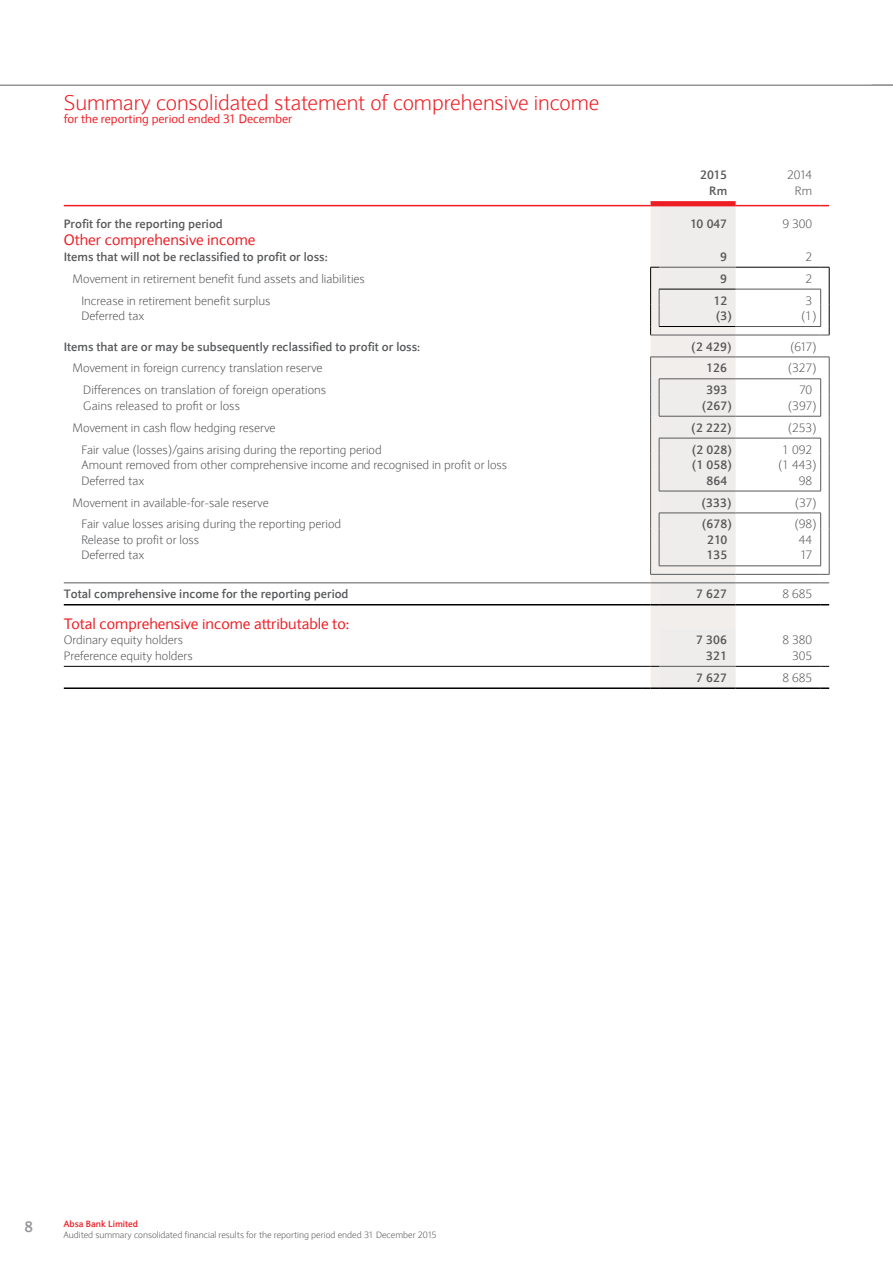
<style>
.page{position:relative;width:893px;height:1263px;background:#fff}
.page>*{position:absolute;margin:0;border:0;box-sizing:border-box;transform-origin:0 0}
.t1{font:300 21px "Expert Sans";color:#ed1d24}
.t2{font:15px "Expert Sans";color:#ed1d24}
.t3{font:700 15px "Expert Sans";color:#939598}
.t4{font:300 12px "Expert Sans";color:#58595b}
.t5{font:700 12px "Expert Sans";color:#58595b}
.t6{font:12px "Expert Sans";color:#ed1d24}
.t7{font:300 9px "Expert Sans";color:#58595b}
.t8{font:700 9px "Expert Sans";color:#ed1d24}
</style>
<div class="page">
<hr style="left:0;top:84px;width:893px;height:2px;background:#939598">
<hr style="left:64px;top:205px;width:578px;height:1px;background:#ed1d24">
<hr style="left:736px;top:205px;width:85px;height:1px;background:#ed1d24">
<hr style="left:736px;top:267px;width:85px;height:1px;background:#000">
<hr style="left:736px;top:289px;width:85px;height:1px;background:#58595b">
<hr style="left:736px;top:357px;width:85px;height:1px;background:#58595b">
<hr style="left:736px;top:438px;width:85px;height:1px;background:#58595b">
<hr style="left:736px;top:491px;width:85px;height:1px;background:#58595b">
<hr style="left:736px;top:513px;width:85px;height:1px;background:#58595b">
<hr style="left:736px;top:566px;width:85px;height:1px;background:#58595b">
<hr style="left:736px;top:574px;width:85px;height:1px;background:#58595b">
<hr style="left:736px;top:379px;width:85px;height:1px;background:#58595b">
<hr style="left:736px;top:416px;width:85px;height:1px;background:#58595b">
<hr style="left:64px;top:582px;width:578px;height:1px;background:#58595b">
<hr style="left:736px;top:582px;width:85px;height:1px;background:#58595b">
<hr style="left:64px;top:604px;width:578px;height:1px;background:#000">
<hr style="left:736px;top:604px;width:85px;height:1px;background:#000">
<hr style="left:64px;top:666px;width:578px;height:1px;background:#000">
<hr style="left:736px;top:666px;width:85px;height:1px;background:#000">
<hr style="left:64px;top:687px;width:578px;height:2px;background:#000">
<hr style="left:736px;top:687px;width:85px;height:2px;background:#000">
<svg style="left:821px;top:687px;width:8px;height:2px"></svg>
<svg style="left:642px;top:201px;width:94px;height:488px;background:#eae6e4"></svg>
<hr style="left:659px;top:335px;width:77px;height:1px;background:#58595b">
<hr style="left:736px;top:335px;width:85px;height:1px;background:#58595b">
<svg style="left:820px;top:267px;width:10px;height:69px"></svg>
<hr style="left:736px;top:326px;width:85px;height:1px;background:#58595b">
<hr style="left:659px;top:205px;width:77px;height:1px;background:#ed1d24">
<hr style="left:659px;top:267px;width:77px;height:1px;background:#58595b">
<svg style="left:820px;top:357px;width:10px;height:218px"></svg>
<hr style="left:659px;top:513px;width:77px;height:1px;background:#58595b">
<hr style="left:659px;top:566px;width:77px;height:1px;background:#58595b">
<h1 class="t1" style="left:64px;top:89px;width:537px">Summary consolidated statement of comprehensive income</h1>
<p class="t6" style="left:64px;top:111px;width:230px">for the reporting period ended 31 December</p>
<p class="t5" style="left:700px;top:167px;width:28px">2015</p>
<p class="t4" style="left:787px;top:168px;width:27px">2014</p>
<p class="t5" style="left:709px;top:183px;width:19px">Rm</p>
<p class="t4" style="left:795px;top:183px;width:19px">Rm</p>
<p class="t5" style="left:64px;top:215px;width:161px">Profit for the reporting period</p>
<p class="t5" style="left:690px;top:215px;width:39px">10 047</p>
<p class="t4" style="left:782px;top:216px;width:31px">9 300</p>
<p class="t2" style="left:64px;top:231px;width:193px">Other comprehensive income</p>
<p class="t5" style="left:64px;top:249px;width:265px">Items that will not be reclassified to profit or loss:</p>
<p class="t5" style="left:720px;top:249px;width:8px">9</p>
<p class="t4" style="left:805px;top:249px;width:8px">2</p>
<p class="t4" style="left:73px;top:271px;width:294px">Movement in retirement benefit fund assets and liabilities</p>
<p class="t5" style="left:720px;top:271px;width:8px">9</p>
<p class="t4" style="left:805px;top:271px;width:8px">2</p>
<p class="t4" style="left:81px;top:293px;width:191px">Increase in retirement benefit surplus</p>
<p class="t5" style="left:713px;top:292px;width:15px">12</p>
<p class="t4" style="left:805px;top:293px;width:8px">3</p>
<p class="t4" style="left:81px;top:309px;width:64px">Deferred tax</p>
<p class="t5" style="left:716px;top:308px;width:18px">(3)</p>
<p class="t4" style="left:801px;top:309px;width:17px">(1)</p>
<p class="t5" style="left:64px;top:338px;width:358px">Items that are or may be subsequently reclassified to profit or loss:</p>
<p class="t5" style="left:691px;top:338px;width:42px">(2 429)</p>
<p class="t4" style="left:790px;top:339px;width:28px">(617)</p>
<p class="t4" style="left:73px;top:361px;width:251px">Movement in foreign currency translation reserve</p>
<p class="t5" style="left:706px;top:360px;width:22px">126</p>
<p class="t4" style="left:788px;top:361px;width:30px">(327)</p>
<p class="t4" style="left:83px;top:383px;width:244px">Differences on translation of foreign operations</p>
<p class="t5" style="left:706px;top:382px;width:22px">393</p>
<p class="t4" style="left:799px;top:383px;width:15px">70</p>
<p class="t4" style="left:83px;top:398px;width:158px">Gains released to profit or loss</p>
<p class="t5" style="left:702px;top:398px;width:32px">(267)</p>
<p class="t4" style="left:788px;top:398px;width:30px">(397)</p>
<p class="t4" style="left:73px;top:420px;width:205px">Movement in cash flow hedging reserve</p>
<p class="t5" style="left:691px;top:419px;width:42px">(2 222)</p>
<p class="t4" style="left:788px;top:420px;width:30px">(253)</p>
<p class="t4" style="left:81px;top:442px;width:302px">Fair value (losses)/gains arising during the reporting period</p>
<p class="t5" style="left:692px;top:441px;width:42px">(2 028)</p>
<p class="t4" style="left:782px;top:442px;width:31px">1 092</p>
<p class="t4" style="left:81px;top:458px;width:427px">Amount removed from other comprehensive income and recognised in profit or loss</p>
<p class="t5" style="left:692px;top:457px;width:42px">(1 058)</p>
<p class="t4" style="left:778px;top:458px;width:40px">(1 443)</p>
<p class="t4" style="left:81px;top:473px;width:64px">Deferred tax</p>
<p class="t5" style="left:706px;top:472px;width:22px">864</p>
<p class="t4" style="left:799px;top:473px;width:15px">98</p>
<p class="t4" style="left:73px;top:495px;width:198px">Movement in available-for-sale reserve</p>
<p class="t5" style="left:702px;top:494px;width:32px">(333)</p>
<p class="t4" style="left:795px;top:495px;width:23px">(37)</p>
<p class="t4" style="left:81px;top:517px;width:261px">Fair value losses arising during the reporting period</p>
<p class="t5" style="left:702px;top:516px;width:32px">(678)</p>
<p class="t4" style="left:794px;top:517px;width:24px">(98)</p>
<p class="t4" style="left:81px;top:532px;width:119px">Release to profit or loss</p>
<p class="t5" style="left:707px;top:532px;width:22px">210</p>
<p class="t4" style="left:799px;top:532px;width:15px">44</p>
<p class="t4" style="left:81px;top:548px;width:64px">Deferred tax</p>
<p class="t5" style="left:706px;top:547px;width:22px">135</p>
<p class="t4" style="left:800px;top:548px;width:13px">17</p>
<p class="t5" style="left:64px;top:586px;width:286px">Total comprehensive income for the reporting period</p>
<p class="t5" style="left:696px;top:586px;width:33px">7 627</p>
<p class="t4" style="left:782px;top:587px;width:31px">8 685</p>
<p class="t2" style="left:64px;top:614px;width:287px">Total comprehensive income attributable to:</p>
<p class="t4" style="left:64px;top:633px;width:121px">Ordinary equity holders</p>
<p class="t5" style="left:696px;top:632px;width:33px">7 306</p>
<p class="t4" style="left:782px;top:633px;width:31px">8 380</p>
<p class="t4" style="left:64px;top:648px;width:131px">Preference equity holders</p>
<p class="t5" style="left:706px;top:648px;width:22px">321</p>
<p class="t4" style="left:792px;top:648px;width:22px">305</p>
<p class="t5" style="left:696px;top:670px;width:33px">7 627</p>
<p class="t4" style="left:782px;top:670px;width:31px">8 685</p>
<p class="t3" style="left:24px;top:1217px;width:10px">8</p>
<p class="t8" style="left:63px;top:1218px;width:76px">Absa Bank Limited</p>
<p class="t7" style="left:63px;top:1229px;width:375px">Audited summary consolidated financial results for the reporting period ended 31 December 2015</p>
</div>
